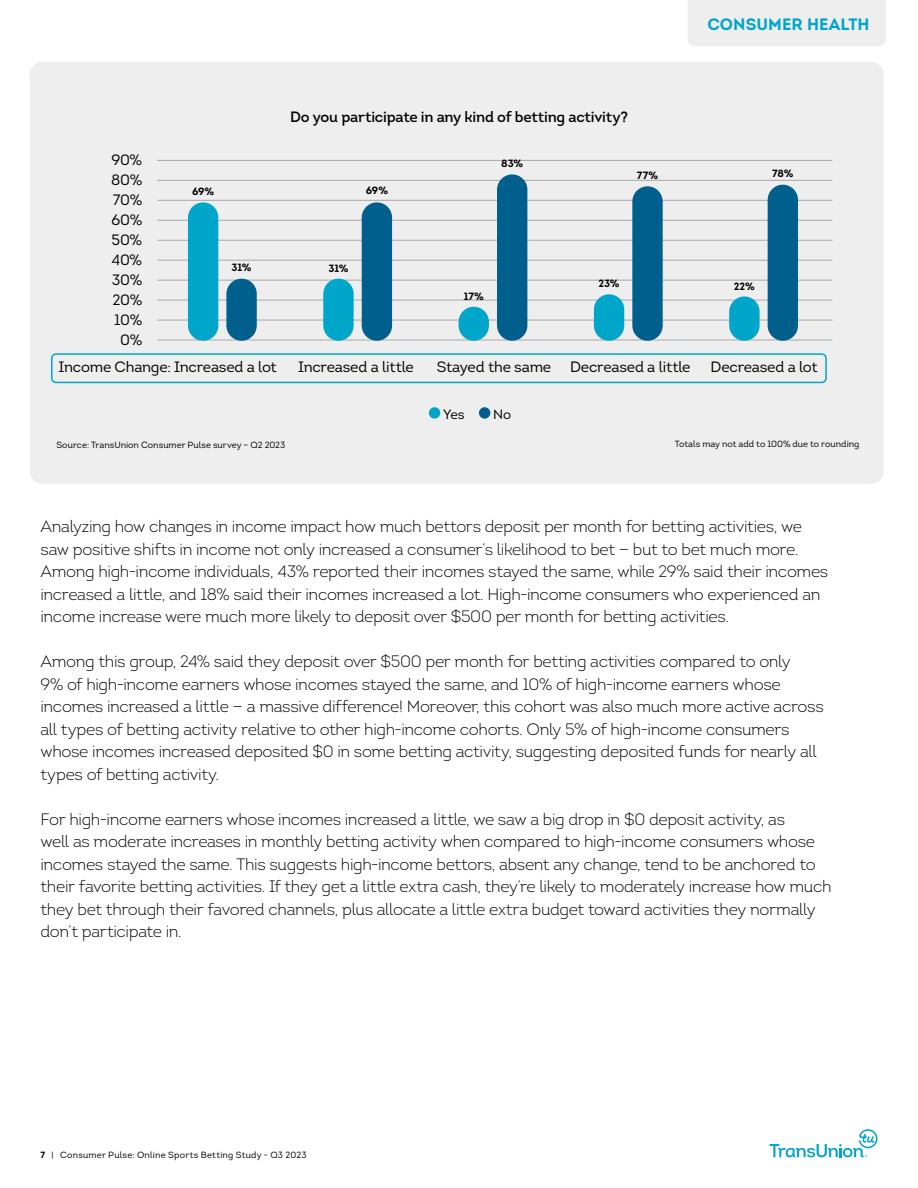
<style>
.page{position:relative;width:918px;height:1188px;background:#fff}
.page>*{position:absolute;margin:0;border:0;box-sizing:border-box;transform-origin:0 0}
.t1{font:300 16.5px/22.5px "Intro";letter-spacing:-.02em;color:#000}
.t2{font:700 16.5px "Intro";letter-spacing:.005em;color:#00a6ca}
.t3{font:15px/20px "Intro";letter-spacing:-.015em;color:#000;text-align:right}
.t4{font:600 15px "Intro";letter-spacing:-.015em;color:#000}
.t5{font:13.5px "Intro";color:#000}
.t6{font:700 10.5px "Intro";letter-spacing:-.01em;color:#000}
.t7{font:9px "Intro";letter-spacing:.005em;color:#000}
.t8{font:9px "Intro";letter-spacing:.025em;color:#000}
.s1{font-weight:700}
</style>
<div class="page">
<svg style="left:770px;top:1129px;width:108px;height:29px"></svg>
<div style="left:688px;top:0;width:198px;height:46px;background:#eee"></div>
<div style="left:30px;top:62px;width:854px;height:422px;background:#eee;border-radius:13px"></div>
<hr style="left:157px;top:340px;width:675px;height:1px;background:#a9a9a9">
<hr style="left:157px;top:160px;width:675px;height:1px;background:#a9a9a9">
<hr style="left:157px;top:180px;width:675px;height:1px;background:#a9a9a9">
<hr style="left:157px;top:200px;width:675px;height:1px;background:#a9a9a9">
<hr style="left:157px;top:220px;width:675px;height:1px;background:#a9a9a9">
<hr style="left:157px;top:240px;width:675px;height:1px;background:#a9a9a9">
<hr style="left:157px;top:260px;width:675px;height:1px;background:#a9a9a9">
<hr style="left:157px;top:280px;width:675px;height:1px;background:#a9a9a9">
<hr style="left:157px;top:300px;width:675px;height:1px;background:#a9a9a9">
<hr style="left:157px;top:320px;width:675px;height:1px;background:#a9a9a9">
<div style="left:429px;top:407px;width:11px;height:12px;background:#00a6ca;border-radius:50%"></div>
<div style="left:479px;top:407px;width:11px;height:12px;background:#005f8d;border-radius:50%"></div>
<div style="left:188px;top:202px;width:30px;height:139px;background:#00a6ca;border-radius:15px"></div>
<div style="left:226px;top:279px;width:31px;height:62px;background:#005f8d;border-radius:15px"></div>
<div style="left:323px;top:279px;width:31px;height:62px;background:#00a6ca;border-radius:15px"></div>
<div style="left:362px;top:202px;width:30px;height:139px;background:#005f8d;border-radius:15px"></div>
<div style="left:459px;top:307px;width:30px;height:34px;background:#00a6ca;border-radius:15px"></div>
<div style="left:497px;top:174px;width:30px;height:167px;background:#005f8d;border-radius:15px"></div>
<div style="left:594px;top:294px;width:30px;height:47px;background:#00a6ca;border-radius:15px"></div>
<div style="left:632px;top:186px;width:31px;height:155px;background:#005f8d;border-radius:15px"></div>
<div style="left:729px;top:296px;width:31px;height:45px;background:#00a6ca;border-radius:15px"></div>
<div style="left:768px;top:185px;width:30px;height:156px;background:#005f8d;border-radius:15px"></div>
<div style="left:51px;top:353px;width:776px;height:30px;border:2px solid #00a6ca;border-radius:4px"></div>
<p class="t3" style="left:111px;top:150px;width:33px">90%<br>80%<br>70%<br>60%<br>50%<br>40%<br>30%<br>20%<br>10%<br>0%</p>
<p class="t2" style="left:707px;top:13px;width:164px">CONSUMER HEALTH</p>
<p class="t6" style="left:192px;top:184px;width:24px">69%</p>
<p class="t4" style="left:290px;top:107px;width:339px">Do you participate in any kind of betting activity?</p>
<p class="t6" style="left:366px;top:184px;width:24px">69%</p>
<p class="t6" style="left:501px;top:156px;width:24px">83%</p>
<p class="t6" style="left:637px;top:168px;width:23px">77%</p>
<p class="t6" style="left:772px;top:166px;width:23px">78%</p>
<p class="t6" style="left:232px;top:261px;width:21px">31%</p>
<p class="t6" style="left:328px;top:261px;width:21px">31%</p>
<p class="t6" style="left:464px;top:289px;width:22px">17%</p>
<p class="t6" style="left:599px;top:277px;width:23px">23%</p>
<p class="t6" style="left:734px;top:279px;width:22px">22%</p>
<p class="t3" style="left:58px;top:357px;width:220px">Income Change: Increased a lot</p>
<p class="t3" style="left:298px;top:357px;width:117px">Increased a little</p>
<p class="t3" style="left:437px;top:357px;width:116px">Stayed the same</p>
<p class="t3" style="left:570px;top:357px;width:122px">Decreased a little</p>
<p class="t3" style="left:711px;top:357px;width:109px">Decreased a lot</p>
<p class="t5" style="left:443px;top:406px;width:23px">Yes</p>
<p class="t5" style="left:493px;top:406px;width:20px">No</p>
<p class="t7" style="left:56px;top:439px;width:230px">Source: TransUnion Consumer Pulse survey – Q2 2023</p>
<p class="t7" style="left:675px;top:438px;width:186px">Totals may not add to 100% due to rounding</p>
<p class="t1" style="left:40px;top:515px;width:789px">Analyzing how changes in income impact how much bettors deposit per month for betting activities, we saw positive shifts in income not only increased a consumer’s likelihood to bet — but to bet much more.<br>Among high-income individuals, 43% reported their incomes stayed the same, while 29% said their incomes increased a little, and 18% said their incomes increased a lot. High-income consumers who experienced an income increase were much more likely to deposit over $500 per month for betting activities.</p>
<p class="t1" style="left:40px;top:650px;width:785px">Among this group, 24% said they deposit over $500 per month for betting activities compared to only<br>9% of high-income earners whose incomes stayed the same, and 10% of high-income earners whose incomes increased a little — a massive difference! Moreover, this cohort was also much more active across all types of betting activity relative to other high-income cohorts. Only 5% of high-income consumers whose incomes increased deposited $0 in some betting activity, suggesting deposited funds for nearly all types of betting activity.</p>
<p class="t1" style="left:40px;top:808px;width:793px">For high-income earners whose incomes increased a little, we saw a big drop in $0 deposit activity, as<br>well as moderate increases in monthly betting activity when compared to high-income consumers whose incomes stayed the same. This suggests high-income bettors, absent any change, tend to be anchored to their favorite betting activities. If they get a little extra cash, they’re likely to moderately increase how much they bet through their favored channels, plus allocate a little extra budget toward activities they normally don’t participate in.</p>
<p class="t8" style="left:40px;top:1149px;width:268px"><span class="s1">7</span> | Consumer Pulse: Online Sports Betting Study - Q3 2023</p>
</div>
